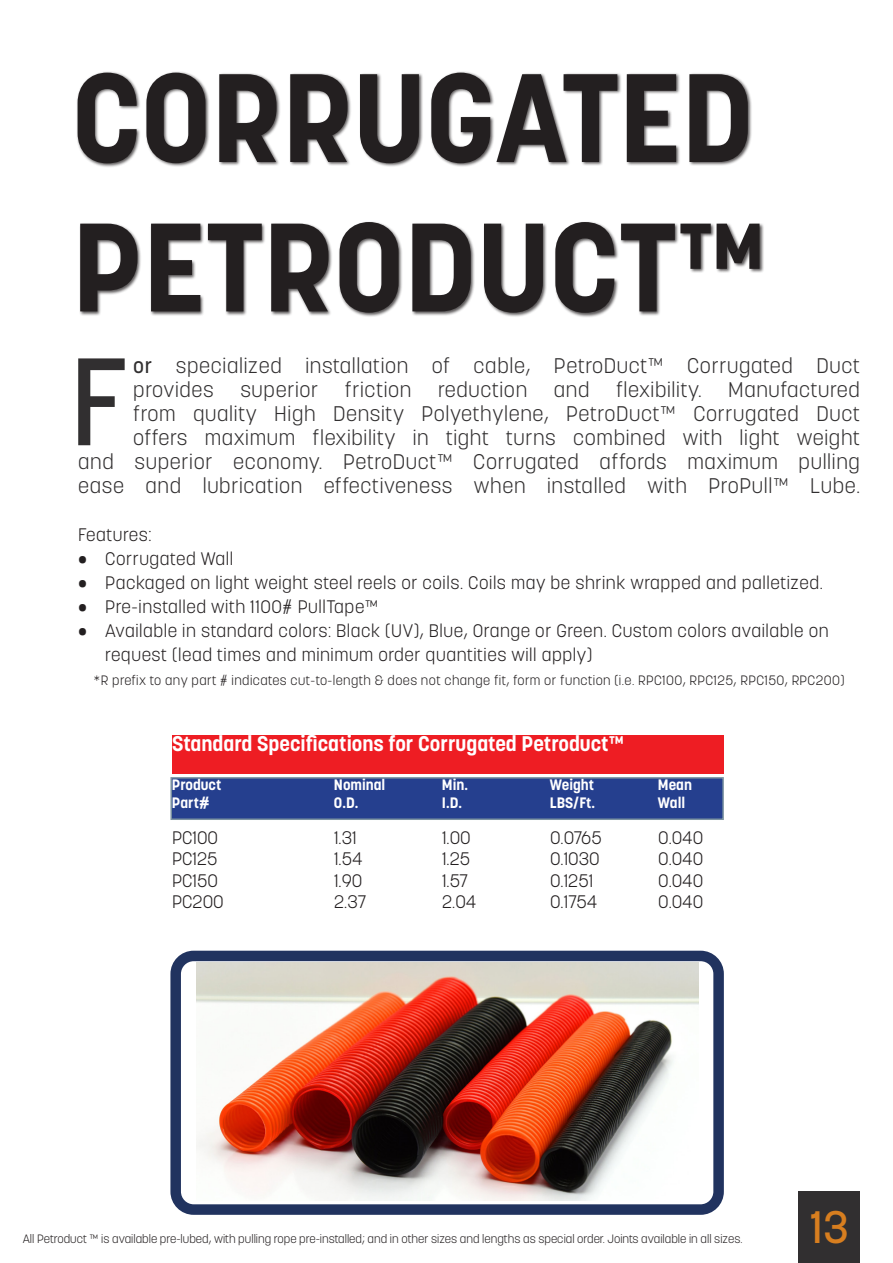
<style>
.page{position:relative;width:893px;height:1263px;background:#fff}
.page>*{position:absolute;margin:0;border:0;box-sizing:border-box;transform-origin:0 0}
.Left_Justify{font:700 124.5px/149.4px "Korolev";color:#231f20}
.Left_Justify_Drop_Ca{font:500 123.15px "Korolev";color:#312f30}
.t1{font:500 45px "Korolev";color:#d77e1f}
.Left_Justify_Drop_Ca-2{font:300 21px/24px "Korolev";letter-spacing:.03em;color:#312f30}
.t2{font:700 21px "Korolev";color:#fff}
.t3{font:300 18px/24px "Korolev";letter-spacing:.03em;color:#231f20}
.t4{font:700 15px "Korolev";color:#fff}
.t5{font:300 13.5px "Korolev";letter-spacing:.03em;color:#231f20}
.t6{font:300 12px "Korolev";color:#231f20}
.s1{font-weight:500}
</style>
<div class="page">
<div style="left:170px;top:951px;width:554px;height:264px;border:10px solid #21335f;border-radius:18px"></div>
<div style="left:799px;top:1192px;width:61px;height:71px;background:#312f30"></div>
<img style="left:196px;top:962px;width:503px;height:238px">
<div style="left:172px;top:735px;width:552px;height:39px;background:#ee1d23"></div>
<div style="left:171px;top:778px;width:552px;height:41px;background:#253f8e"></div>
<div style="left:170px;top:777px;width:554px;height:43px;border:2px solid #7c93a1"></div>
<div style="left:76px;top:71px;width:688px;height:246px;background:#231f20;opacity:.75"></div>
<p class="Left_Justify" style="left:72px;top:43px;width:697px">CORRUGATED<br>PETRODUCT™</p>
<p class="Left_Justify_Drop_Ca" style="left:69px;top:324px;width:62px">F</p>
<p class="Left_Justify_Drop_Ca-2" style="left:133px;top:354px;width:728px"><span class="s1">or</span> specialized installation of cable, PetroDuct™ Corrugated Duct provides</p>
<p class="Left_Justify_Drop_Ca-2" style="left:78px;top:378px;width:783px;text-align:right">Manufactured<br>from quality High Density Polyethylene, PetroDuct™ Corrugated Duct offers maximum flexibility in tight turns combined with light weight<br>and superior economy. PetroDuct™ Corrugated affords maximum pulling ease and lubrication effectiveness when installed with ProPull™ Lube.</p>
<p class="t3" style="left:78px;top:523px;width:75px">Features:</p>
<p class="t3" style="left:78px;top:547px;width:156px">• Corrugated Wall</p>
<p class="t3" style="left:78px;top:571px;width:746px">• Packaged on light weight steel reels or coils. Coils may be shrink wrapped and palletized.</p>
<p class="t3" style="left:78px;top:595px;width:302px">• Pre-installed with 1100# PullTape™</p>
<p class="t3" style="left:105px;top:619px;width:725px;text-indent:-27px">• Available in standard colors: Black (UV), Blue, Orange or Green. Custom colors available on request (lead times and minimum order quantities will apply)</p>
<p class="t5" style="left:94px;top:672px;width:752px">*R prefix to any part # indicates cut-to-length &amp; does not change fit, form or function (i.e. RPC100, RPC125, RPC150, RPC200)</p>
<p class="Left_Justify_Drop_Ca-2" style="left:240px;top:378px;width:79px">superior</p>
<p class="Left_Justify_Drop_Ca-2" style="left:345px;top:378px;width:68px">friction</p>
<p class="Left_Justify_Drop_Ca-2" style="left:438px;top:378px;width:91px">reduction</p>
<p class="Left_Justify_Drop_Ca-2" style="left:554px;top:378px;width:37px">and</p>
<p class="Left_Justify_Drop_Ca-2" style="left:616px;top:378px;width:87px">flexibility.</p>
<p class="t2" style="left:172px;top:730px;width:454px">Standard Specifications for Corrugated Petroduct™</p>
<p class="t4" style="left:172px;top:775px;width:51px">Product</p>
<p class="t4" style="left:334px;top:775px;width:53px">Nominal</p>
<p class="t4" style="left:442px;top:775px;width:28px">Min.</p>
<p class="t4" style="left:550px;top:775px;width:46px">Weight</p>
<p class="t4" style="left:658px;top:775px;width:35px">Mean</p>
<p class="t4" style="left:172px;top:793px;width:39px">Part#</p>
<p class="t4" style="left:334px;top:793px;width:26px">O.D.</p>
<p class="t4" style="left:442px;top:793px;width:22px">I.D.</p>
<p class="t4" style="left:550px;top:793px;width:47px">LBS/Ft.</p>
<p class="t4" style="left:658px;top:793px;width:29px">Wall</p>
<p class="t3" style="left:172px;top:825px;width:48px">PC100</p>
<p class="t3" style="left:334px;top:825px;width:24px">1.31</p>
<p class="t3" style="left:442px;top:825px;width:30px">1.00</p>
<p class="t3" style="left:550px;top:825px;width:53px">0.0765</p>
<p class="t3" style="left:658px;top:825px;width:47px">0.040</p>
<p class="t3" style="left:172px;top:847px;width:47px">PC125</p>
<p class="t3" style="left:334px;top:847px;width:30px">1.54</p>
<p class="t3" style="left:442px;top:847px;width:30px">1.25</p>
<p class="t3" style="left:550px;top:847px;width:51px">0.1030</p>
<p class="t3" style="left:658px;top:847px;width:47px">0.040</p>
<p class="t3" style="left:172px;top:868px;width:47px">PC150</p>
<p class="t3" style="left:334px;top:868px;width:30px">1.90</p>
<p class="t3" style="left:442px;top:868px;width:28px">1.57</p>
<p class="t3" style="left:550px;top:868px;width:45px">0.1251</p>
<p class="t3" style="left:658px;top:868px;width:47px">0.040</p>
<p class="t3" style="left:172px;top:890px;width:53px">PC200</p>
<p class="t3" style="left:334px;top:890px;width:34px">2.37</p>
<p class="t3" style="left:442px;top:890px;width:36px">2.04</p>
<p class="t3" style="left:550px;top:890px;width:49px">0.1754</p>
<p class="t3" style="left:658px;top:890px;width:47px">0.040</p>
<p class="t6" style="left:23px;top:1231px;width:721px">All Petroduct ™ is available pre-lubed, with pulling rope pre-installed; and in other sizes and lengths as special order. Joints available in all sizes.</p>
<h3 class="t1" style="left:810px;top:1198px;width:40px">13</h3>
</div>
